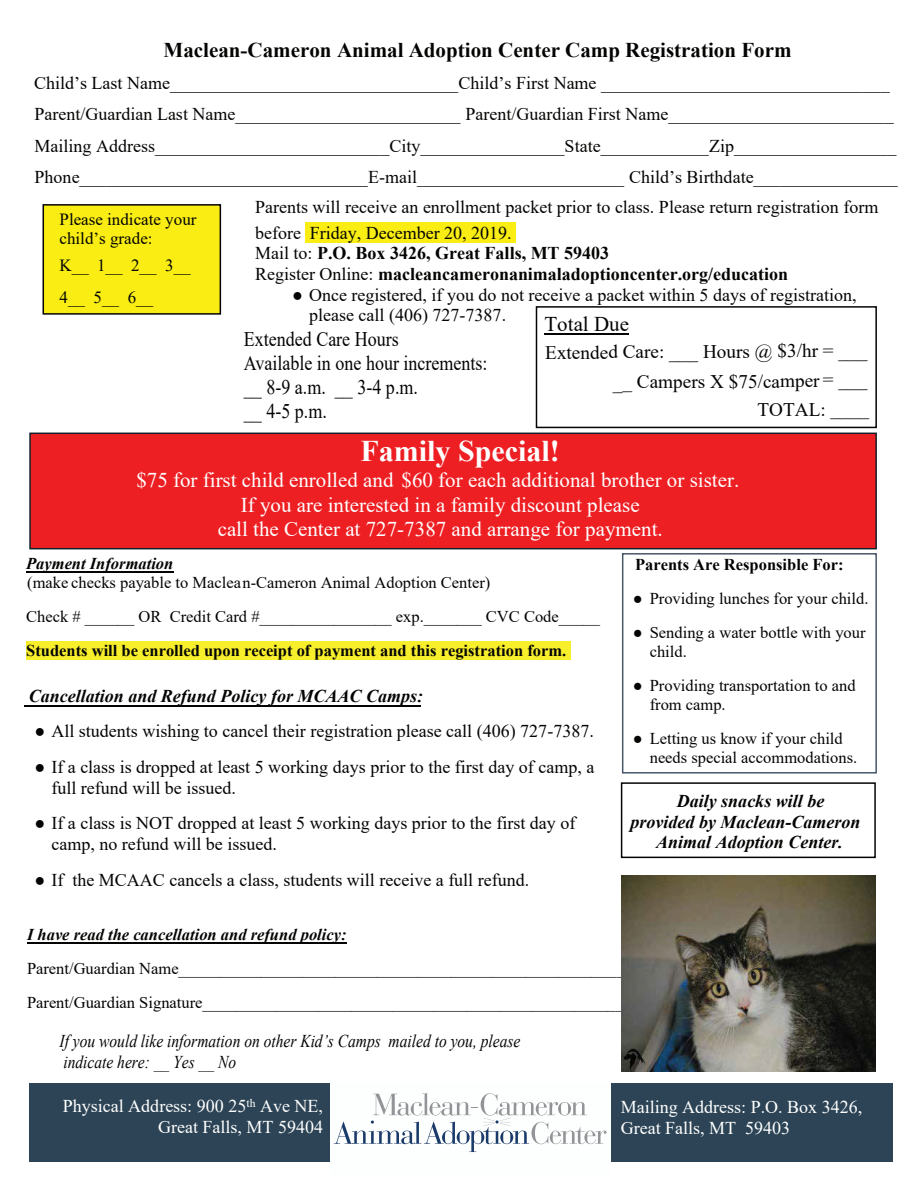
<style>
.page{position:relative;width:918px;height:1188px;background:#fff}
.page>*{position:absolute;margin:0;border:0;box-sizing:border-box;transform-origin:0 0}
.t1{font:700 30px "Times New Roman";color:#fff}
.t2{font:21px/24.2px "Times New Roman";color:#fff;text-align:center}
.t3{font:700 21px "Times New Roman";color:#040503}
.t4{font:21px "Times New Roman";color:#040503}
.t5{font:20.7px/23.9px "Times New Roman";color:#040503;scale:.87 1}
.t6{font:19.2px/29.8px "Times New Roman";letter-spacing:-.005em;color:#040503}
.t7{font:18px/31.5px "Times New Roman";color:#040503}
.t8{font:italic 700 18px/20.7px "Times New Roman";color:#040503;text-align:center}
.t9{font:700 18px/20.7px "Times New Roman";color:#040503}
.t10{font:18px/20.7px "Times New Roman";color:#fff;text-align:right}
.t11{font:italic 18px/20.7px "Times New Roman";color:#040503;scale:.86 1}
.t12{font:16.95px/19.5px "Times New Roman";color:#040503}
.t13{font:16.5px/18.9px "Times New Roman";color:#040503}
.t14{font:700 16.5px "Times New Roman";color:#040503}
.t15{font:italic 700 16.5px "Times New Roman";color:#040503}
.s1{font-weight:400}
</style>
<div class="page">
<div style="left:30px;top:1083px;width:863px;height:79px;background:#2c4455"></div>
<div style="left:331px;top:1083px;width:280px;height:94px;background:#fdfefe"></div>
<div style="left:26px;top:641px;width:540px;height:19px;background:#f7ee2c"></div>
<div style="left:566px;top:641px;width:5px;height:19px;background:#f7ee2c"></div>
<hr style="left:26px;top:571px;width:147px;height:2px;background:#040503">
<hr style="left:24px;top:705px;width:397px;height:1px;background:#040503">
<hr style="left:27px;top:942px;width:320px;height:2px;background:#040503">
<div style="left:622px;top:553px;width:255px;height:221px;border:2px solid #475669"></div>
<div style="left:621px;top:782px;width:255px;height:76px;border:2px solid #040503"></div>
<div style="left:29px;top:433px;width:848px;height:116px;background:#ee1f23;border:2px solid #122129"></div>
<div style="left:306px;top:222px;width:210px;height:20px;background:#f9ed13"></div>
<img style="left:622px;top:876px;width:254px;height:195px">
<div style="left:43px;top:204px;width:178px;height:111px;background:#f9ed13;border:2px solid #040503"></div>
<div style="left:536px;top:306px;width:341px;height:122px;border:2px solid #040503"></div>
<hr style="left:544px;top:334px;width:85px;height:1px;background:#040503">
<svg style="left:334px;top:1093px;width:273px;height:59px"></svg>
<p class="t3" style="left:164px;top:35px;width:629px">Maclean-Cameron Animal Adoption Center Camp Registration Form</p>
<p class="t7" style="left:34px;top:67px;width:865px">Child’s Last Name________________________________Child’s First Name ________________________________ Parent/Guardian Last Name_________________________ Parent/Guardian First Name_________________________ Mailing Address__________________________City________________State____________Zip__________________ Phone________________________________E-mail_______________________ Child’s Birthdate________________</p>
<p class="t12" style="left:60px;top:209px;width:139px">Please indicate your child’s grade:</p>
<p class="t12" style="left:60px;top:249px;width:133px;line-height:31.7px;text-indent:37px">1__ 2__ 3__<br>4__ 5__ 6__</p>
<p class="t12" style="left:60px;top:255px;width:31px">K__</p>
<p class="t7" style="left:255px;top:193px;width:625px;line-height:26px">Parents will receive an enrollment packet prior to class. Please return registration form before Friday, December 20, 2019.</p>
<p class="t9" style="left:255px;top:242px;width:535px"><span class="s1">Mail to:</span> P.O. Box 3426, Great Falls, MT 59403<br><span class="s1">Register Online:</span> macleancameronanimaladoptioncenter.org/education</p>
<p class="t7" style="left:309px;top:284px;width:549px;line-height:20.7px;text-indent:-17px">● Once registered, if you do not receive a packet within 5 days of registration, please call (406) 727-7387.</p>
<p class="t4" style="left:544px;top:309px;width:86px">Total Due</p>
<p class="t6" style="left:613px;top:336px;width:256px;text-indent:-68px">Extended Care: ___ Hours @ $3/hr = ___ __ Campers X $75/camper</p>
<p class="t6" style="left:757px;top:394px;width:113px">TOTAL: ____</p>
<p class="t5" style="left:244px;top:327px;width:282px">Extended Care Hours<br>Available in one hour increments: __ 8-9 a.m. __ 3-4 p.m.<br>__ 4-5 p.m.</p>
<p class="t6" style="left:823px;top:364px;width:46px">= ___</p>
<h1 class="t1" style="left:361px;top:429px;width:201px">Family Special!</h1>
<p class="t2" style="left:136px;top:468px;width:604px">$75 for first child enrolled and $60 for each additional brother or sister.<br>If you are interested in a family discount please<br>call the Center at 727-7387 and arrange for payment.</p>
<p class="t15" style="left:26px;top:552px;width:149px">Payment Information</p>
<p class="t13" style="left:26px;top:565px;width:575px;line-height:33.9px">(make checks payable to Maclean-Cameron Animal Adoption Center)<br>Check # ______ OR Credit Card #________________ exp._______ CVC Code_____</p>
<p class="t14" style="left:26px;top:639px;width:542px">Students will be enrolled upon receipt of payment and this registration form.</p>
<p class="t8" style="left:29px;top:685px;width:396px">Cancellation and Refund Policy for MCAAC Camps:</p>
<p class="t7" style="left:34px;top:715px;width:561px">● All students wishing to cancel their registration please call (406) 727-7387.</p>
<p class="t7" style="left:51px;top:756px;width:544px;line-height:20.7px;text-indent:-17px">● If a class is dropped at least 5 working days prior to the first day of camp, a full refund will be issued.</p>
<p class="t7" style="left:51px;top:813px;width:526px;line-height:20.7px;text-indent:-17px">● If a class is NOT dropped at least 5 working days prior to the first day of camp, no refund will be issued.</p>
<p class="t7" style="left:35px;top:863px;width:496px">● If the MCAAC cancels a class, students will receive a full refund.</p>
<p class="t14" style="left:635px;top:553px;width:210px">Parents Are Responsible For:</p>
<p class="t13" style="left:633px;top:589px;width:237px">● Providing lunches for your child.</p>
<p class="t13" style="left:650px;top:623px;width:217px;text-indent:-17px">● Sending a water bottle with your child.</p>
<p class="t13" style="left:650px;top:676px;width:207px;text-indent:-17px">● Providing transportation to and from camp.</p>
<p class="t13" style="left:650px;top:729px;width:209px;text-indent:-17px">● Letting us know if your child needs special accommodations.</p>
<p class="t8" style="left:631px;top:790px;width:232px">Daily snacks will be<br>provided by Maclean-Cameron<br>Animal Adoption Center.</p>
<p class="t15" style="left:27px;top:923px;width:321px">I have read the cancellation and refund policy:</p>
<p class="t13" style="left:27px;top:951px;width:600px;line-height:33.9px">Parent/Guardian Name______________________________________________________<br>Parent/Guardian Signature___________________________________________________</p>
<p class="t11" style="left:60px;top:1030px;width:537px">If you would like information on other Kid’s Camps mailed to you, please indicate here: __ Yes __ No</p>
<p class="t10" style="left:63px;top:1095px;width:262px">Physical Address: 900 25<sup>th</sup> Ave NE,<br>Great Falls, MT 59404</p>
<p class="t10" style="left:621px;top:1096px;width:243px;text-align:left">Mailing Address: P.O. Box 3426,<br>Great Falls, MT 59403</p>
</div>
